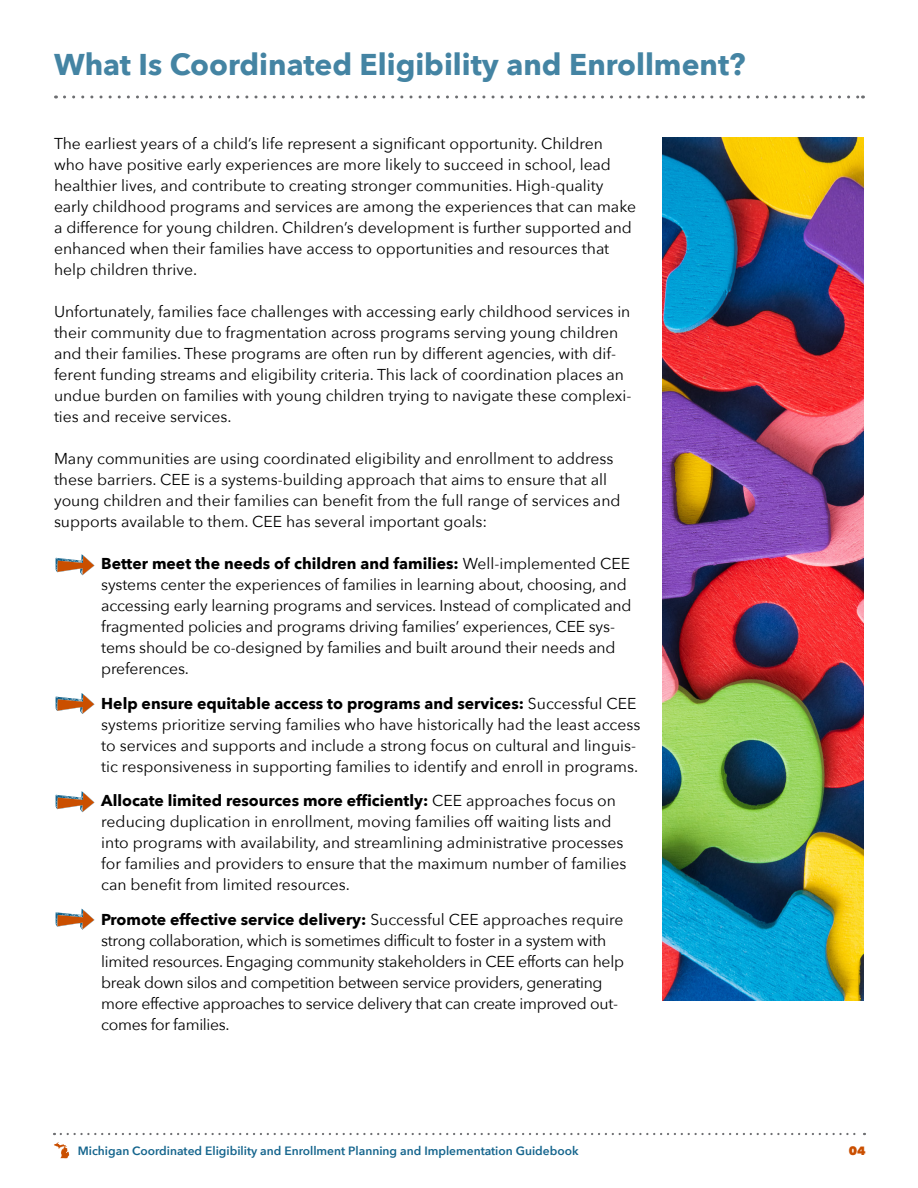
<style>
.page{position:relative;width:918px;height:1188px;background:#fff}
.page>*{position:absolute;margin:0;border:0;box-sizing:border-box;transform-origin:0 0}
.t1{font:700 30px "Avenir Next";color:#4484a3}
.t2{font:15.75px/21px "Avenir Next";color:#000}
.t3{font:15.75px/21px "Avenir Next";letter-spacing:-.02em;color:#000}
.t4{font:600 12px "Avenir Next";color:#15658d}
.t5{font:800 12px "Avenir Next";color:#ca4f00}
.s1{font-weight:700}
</style>
<div class="page">
<svg style="left:61px;top:1133px;width:804px;height:2px"></svg>
<svg style="left:64px;top:95px;width:799px;height:3px"></svg>
<img style="left:662px;top:137px;width:202px;height:863px">
<svg style="left:56px;top:554px;width:38px;height:21px"></svg>
<svg style="left:56px;top:693px;width:38px;height:21px"></svg>
<svg style="left:56px;top:791px;width:38px;height:21px"></svg>
<svg style="left:56px;top:909px;width:38px;height:21px"></svg>
<svg style="left:54px;top:1142px;width:15px;height:16px"></svg>
<h2 class="t1" style="left:54px;top:39px;width:693px">What Is Coordinated Eligibility and Enrollment?</h2>
<p class="t2" style="left:54px;top:132px;width:584px">The earliest years of a child’s life represent a significant opportunity. Children who have positive early experiences are more likely to succeed in school, lead healthier lives, and contribute to creating stronger communities. High-quality early childhood programs and services are among the experiences that can make a difference for young children. Children’s development is further supported and enhanced when their families have access to opportunities and resources that help children thrive.</p>
<p class="t2" style="left:54px;top:300px;width:579px">Unfortunately, families face challenges with accessing early childhood services in their community due to fragmentation across programs serving young children and their families. These programs are often run by different agencies, with dif&shy;ferent funding streams and eligibility criteria. This lack of coordination places an undue burden on families with young children trying to navigate these complexi&shy;ties and receive services.</p>
<p class="t2" style="left:54px;top:447px;width:568px">Many communities are using coordinated eligibility and enrollment to address these barriers. CEE is a systems-building approach that aims to ensure that all young children and their families can benefit from the full range of services and supports available to them. CEE has several important goals:</p>
<p class="t2" style="left:101px;top:553px;width:532px"><span class="s1">Better meet the needs of children and families:</span> Well-implemented CEE systems center the experiences of families in learning about, choosing, and accessing early learning programs and services. Instead of complicated and fragmented policies and programs driving families’ experiences, CEE sys&shy;tems should be co-designed by families and built around their needs and preferences.</p>
<p class="t2" style="left:101px;top:692px;width:541px"><span class="s1">Help ensure equitable access to programs and services:</span> Successful CEE systems prioritize serving families who have historically had the least access to services and supports and include a strong focus on cultural and linguis&shy;tic responsiveness in supporting families to identify and enroll in programs.</p>
<p class="t2" style="left:101px;top:789px;width:527px"><span class="s1">Allocate limited resources more efficiently:</span> CEE approaches focus on reducing duplication in enrollment, moving families off waiting lists and into programs with availability, and streamlining administrative processes for families and providers to ensure that the maximum number of families can benefit from limited resources.</p>
<p class="t3" style="left:101px;top:908px;width:524px"><span class="s1">Promote effective service delivery:</span> Successful CEE approaches require strong collaboration, which is sometimes difficult to foster in a system with limited resources. Engaging community stakeholders in CEE efforts can help break down silos and competition between service providers, generating more effective approaches to service delivery that can create improved out&shy;comes for families.</p>
<p class="t4" style="left:78px;top:1141px;width:502px">Michigan Coordinated Eligibility and Enrollment Planning and Implementation Guidebook</p>
<p class="t5" style="left:849px;top:1143px;width:18px">04</p>
</div>
